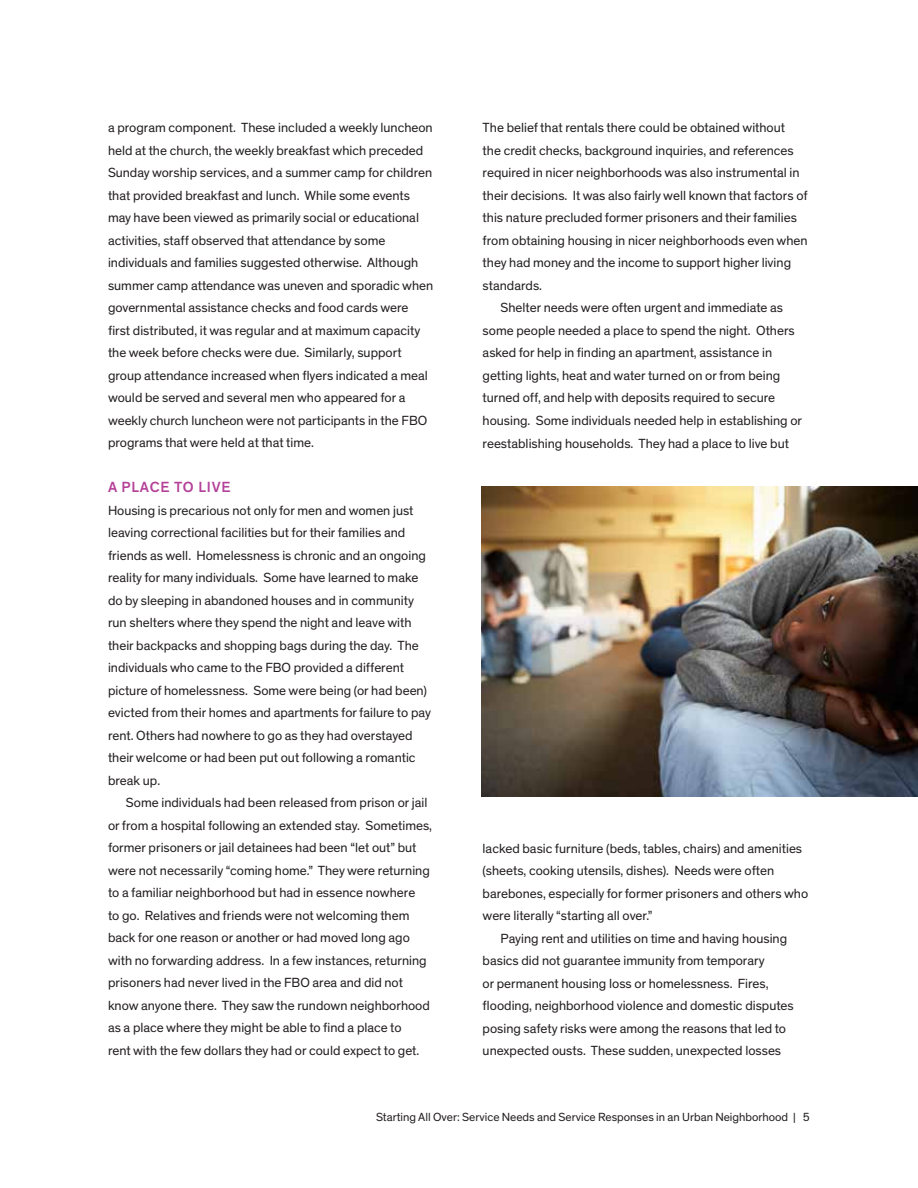
<style>
.page{position:relative;width:918px;height:1188px;background:#fff}
.page>*{position:absolute;margin:0;border:0;box-sizing:border-box;transform-origin:0 0}
.t1{font:500 15px "Theinhardt";letter-spacing:.06em;color:#b44198}
.t2{font:13.5px/22.5px "Theinhardt";color:#231f20}
.t3{font:12px "Theinhardt";color:#231f20}
</style>
<div class="page">
<img style="left:482px;top:486px;width:436px;height:310px">
<p class="t2" style="left:108px;top:117px;width:327px">a program component. These included a weekly luncheon held at the church, the weekly breakfast which preceded Sunday worship services, and a summer camp for children that provided breakfast and lunch. While some events may have been viewed as primarily social or educational activities, staff observed that attendance by some individuals and families suggested otherwise. Although summer camp attendance was uneven and sporadic when governmental assistance checks and food cards were first distributed, it was regular and at maximum capacity the week before checks were due. Similarly, support group attendance increased when flyers indicated a meal would be served and several men who appeared for a weekly church luncheon were not participants in the FBO programs that were held at that time.</p>
<p class="t1" style="left:108px;top:478px;width:124px">A PLACE TO LIVE</p>
<p class="t2" style="left:108px;top:499px;width:325px">Housing is precarious not only for men and women just leaving correctional facilities but for their families and friends as well. Homelessness is chronic and an ongoing reality for many individuals. Some have learned to make do by sleeping in abandoned houses and in community run shelters where they spend the night and leave with their backpacks and shopping bags during the day. The individuals who came to the FBO provided a different picture of homelessness. Some were being (or had been) evicted from their homes and apartments for failure to pay rent. Others had nowhere to go as they had overstayed their welcome or had been put out following a romantic break up.</p>
<p class="t2" style="left:108px;top:792px;width:326px;text-indent:18px">Some individuals had been released from prison or jail or from a hospital following an extended stay. Sometimes, former prisoners or jail detainees had been “let out” but were not necessarily “coming home.” They were returning to a familiar neighborhood but had in essence nowhere<br>to go. Relatives and friends were not welcoming them back for one reason or another or had moved long ago with no forwarding address. In a few instances, returning prisoners had never lived in the FBO area and did not know anyone there. They saw the rundown neighborhood as a place where they might be able to find a place to<br>rent with the few dollars they had or could expect to get.</p>
<p class="t2" style="left:483px;top:117px;width:304px">The belief that rentals there could be obtained without</p>
<p class="t2" style="left:483px;top:140px;width:313px">the credit checks, background inquiries, and references</p>
<p class="t2" style="left:483px;top:162px;width:318px">required in nicer neighborhoods was also instrumental in</p>
<p class="t2" style="left:483px;top:185px;width:327px">their decisions. It was also fairly well known that factors of</p>
<p class="t2" style="left:483px;top:207px;width:316px">this nature precluded former prisoners and their families</p>
<p class="t2" style="left:483px;top:230px;width:326px">from obtaining housing in nicer neighborhoods even when</p>
<p class="t2" style="left:483px;top:252px;width:310px">they had money and the income to support higher living</p>
<p class="t2" style="left:483px;top:275px;width:61px">standards.</p>
<p class="t2" style="left:501px;top:297px;width:284px">Shelter needs were often urgent and immediate as</p>
<p class="t2" style="left:483px;top:320px;width:314px">some people needed a place to spend the night. Others</p>
<p class="t2" style="left:483px;top:342px;width:291px">asked for help in finding an apartment, assistance in</p>
<p class="t2" style="left:483px;top:365px;width:299px">getting lights, heat and water turned on or from being</p>
<p class="t2" style="left:483px;top:387px;width:294px">turned off, and help with deposits required to secure</p>
<p class="t2" style="left:483px;top:410px;width:321px">housing. Some individuals needed help in establishing or</p>
<p class="t2" style="left:483px;top:432px;width:308px">reestablishing households. They had a place to live but</p>
<p class="t2" style="left:483px;top:837px;width:321px">lacked basic furniture (beds, tables, chairs) and amenities</p>
<p class="t2" style="left:483px;top:860px;width:293px">(sheets, cooking utensils, dishes). Needs were often</p>
<p class="t2" style="left:483px;top:882px;width:327px">barebones, especially for former prisoners and others who</p>
<p class="t2" style="left:483px;top:905px;width:171px">were literally “starting all over.”</p>
<p class="t2" style="left:501px;top:927px;width:288px">Paying rent and utilities on time and having housing</p>
<p class="t2" style="left:483px;top:950px;width:284px">basics did not guarantee immunity from temporary</p>
<p class="t2" style="left:483px;top:972px;width:288px">or permanent housing loss or homelessness. Fires,</p>
<p class="t2" style="left:483px;top:995px;width:313px">flooding, neighborhood violence and domestic disputes</p>
<p class="t2" style="left:483px;top:1017px;width:305px">posing safety risks were among the reasons that led to</p>
<p class="t2" style="left:483px;top:1040px;width:300px">unexpected ousts. These sudden, unexpected losses</p>
<p class="t3" style="left:376px;top:1110px;width:435px">Starting All Over: Service Needs and Service Responses in an Urban Neighborhood | 5</p>
</div>
